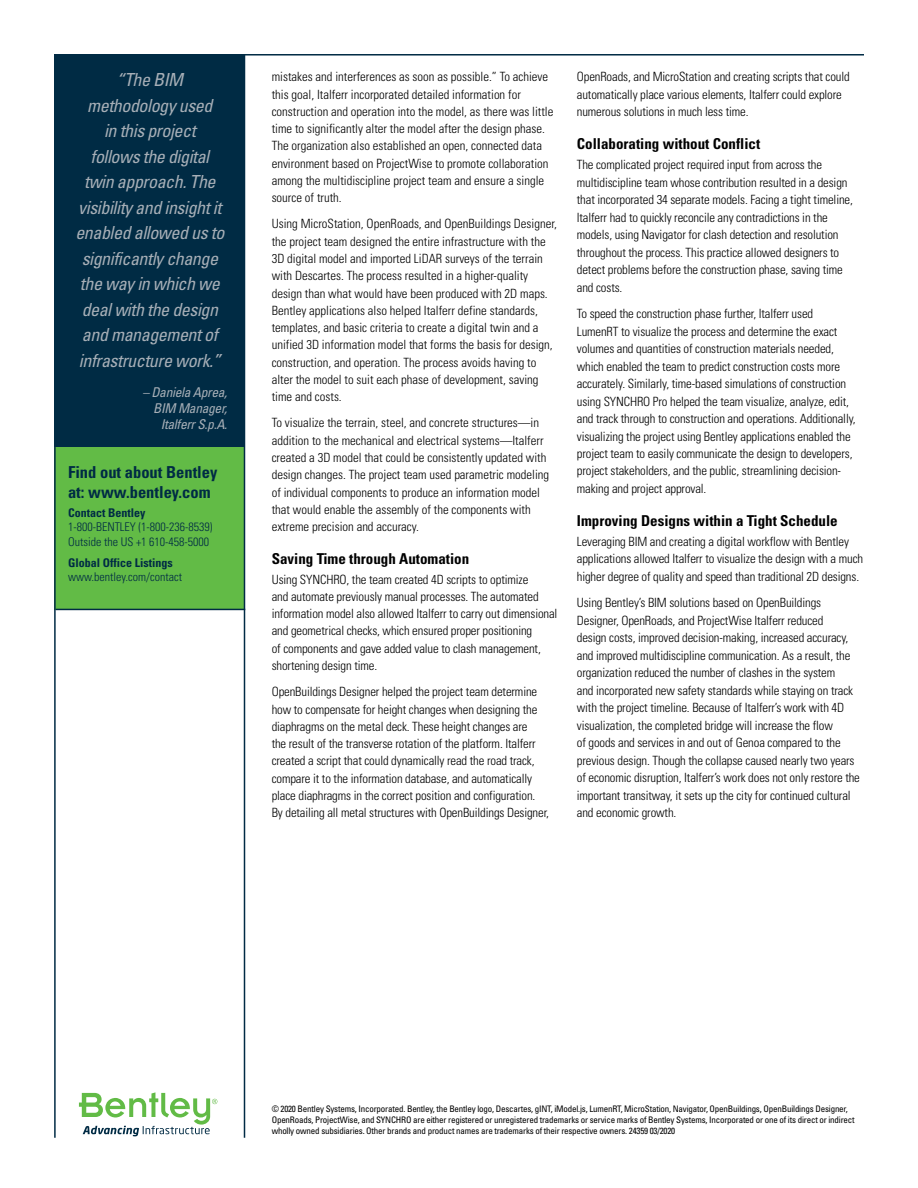
<style>
.page{position:relative;width:918px;height:1188px;background:#fff}
.page>*{position:absolute;margin:0;border:0;box-sizing:border-box;transform-origin:0 0}
.P__Blue_Sidebar_Cal{font:italic condensed 18px/25.5px "Univers";letter-spacing:-.025em;color:#a7afb7;text-align:center}
.S__Sidebar_Header_B{font:700 condensed 16.5px/19.8px "Univers";color:#002b44}
.S__Body_Sub-Heads{font:700 condensed 15px "Univers";color:#000}
.P__Blue_Sidebar_Cal-2{font:italic condensed 13.5px "Univers";letter-spacing:-.025em;color:#a7afb7}
.S__Body_copy{font:300 condensed 12.75px/17.2px "Univers";letter-spacing:-.01em;color:#000}
.S__Sidebar_body_Blu{font:300 condensed 12px/14.4px "Univers";color:#002b44}
.S__Sidebar_sub-head{font:700 condensed 12px "Univers";color:#002b44}
.S__Legal_text{font:condensed 9px/10.8px "Univers";letter-spacing:-.02em;color:#000}
</style>
<div class="page">
<svg style="left:79px;top:1092px;width:138px;height:44px"></svg>
<div style="left:55px;top:361px;width:190px;height:249px;background:#62bb46"></div>
<hr style="left:56px;top:609px;width:189px;height:1px;background:#002b44">
<div style="left:55px;top:54px;width:190px;height:393px;background:#002b44"></div>
<hr style="left:244px;top:54px;width:1px;height:1084px;background:#002b44">
<hr style="left:54px;top:54px;width:2px;height:1084px;background:#002b44">
<hr style="left:56px;top:54px;width:808px;height:2px;background:#002b44">
<p class="P__Blue_Sidebar_Cal" style="left:75px;top:67px;width:150px">“The BIM methodology used<br>in this project<br>follows the digital twin approach. The visibility and insight it enabled allowed us to significantly change the way in which we deal with the design and management of infrastructure work.”</p>
<p class="P__Blue_Sidebar_Cal-2" style="left:142px;top:383px;width:86px">– Daniela Aprea,</p>
<p class="P__Blue_Sidebar_Cal-2" style="left:153px;top:399px;width:76px">BIM Manager,</p>
<p class="P__Blue_Sidebar_Cal-2" style="left:161px;top:416px;width:68px">Italferr S.p.A.</p>
<p class="S__Sidebar_Header_B" style="left:68px;top:462px;width:151px">Find out about Bentley at: www.bentley.com</p>
<p class="S__Sidebar_sub-head" style="left:68px;top:505px;width:79px">Contact Bentley</p>
<p class="S__Sidebar_body_Blu" style="left:68px;top:520px;width:146px">1-800-BENTLEY (1-800-236-8539)<br>Outside the US +1 610-458-5000</p>
<p class="S__Sidebar_sub-head" style="left:68px;top:555px;width:106px">Global Office Listings</p>
<p class="S__Sidebar_body_Blu" style="left:68px;top:570px;width:116px">www.bentley.com/contact</p>
<p class="S__Body_copy" style="left:272px;top:68px;width:283px">mistakes and interferences as soon as possible.” To achieve this goal, Italferr incorporated detailed information for construction and operation into the model, as there was little time to significantly alter the model after the design phase.<br>The organization also established an open, connected data environment based on ProjectWise to promote collaboration among the multidiscipline project team and ensure a single source of truth.</p>
<p class="S__Body_copy" style="left:272px;top:215px;width:287px">Using MicroStation, OpenRoads, and OpenBuildings Designer, the project team designed the entire infrastructure with the 3D digital model and imported LiDAR surveys of the terrain with Descartes. The process resulted in a higher-quality design than what would have been produced with 2D maps.<br>Bentley applications also helped Italferr define standards, templates, and basic criteria to create a digital twin and a unified 3D information model that forms the basis for design, construction, and operation. The process avoids having to alter the model to suit each phase of development, saving time and costs.</p>
<p class="S__Body_copy" style="left:272px;top:414px;width:279px">To visualize the terrain, steel, and concrete structures—in addition to the mechanical and electrical systems—Italferr created a 3D model that could be consistently updated with design changes. The project team used parametric modeling of individual components to produce an information model that would enable the assembly of the components with extreme precision and accuracy.</p>
<p class="S__Body_Sub-Heads" style="left:272px;top:550px;width:199px">Saving Time through Automation</p>
<p class="S__Body_copy" style="left:272px;top:571px;width:287px">Using SYNCHRO, the team created 4D scripts to optimize<br>and automate previously manual processes. The automated information model also allowed Italferr to carry out dimensional and geometrical checks, which ensured proper positioning<br>of components and gave added value to clash management, shortening design time.</p>
<p class="S__Body_copy" style="left:272px;top:683px;width:279px">OpenBuildings Designer helped the project team determine how to compensate for height changes when designing the diaphragms on the metal deck. These height changes are<br>the result of the transverse rotation of the platform. Italferr created a script that could dynamically read the road track, compare it to the information database, and automatically place diaphragms in the correct position and configuration.<br>By detailing all metal structures with OpenBuildings Designer,</p>
<p class="S__Body_copy" style="left:577px;top:68px;width:274px">OpenRoads, and MicroStation and creating scripts that could automatically place various elements, Italferr could explore numerous solutions in much less time.</p>
<p class="S__Body_Sub-Heads" style="left:577px;top:135px;width:185px">Collaborating without Conflict</p>
<p class="S__Body_copy" style="left:577px;top:156px;width:278px">The complicated project required input from across the multidiscipline team whose contribution resulted in a design that incorporated 34 separate models. Facing a tight timeline, Italferr had to quickly reconcile any contradictions in the models, using Navigator for clash detection and resolution throughout the process. This practice allowed designers to detect problems before the construction phase, saving time and costs.</p>
<p class="S__Body_copy" style="left:577px;top:305px;width:280px">To speed the construction phase further, Italferr used LumenRT to visualize the process and determine the exact volumes and quantities of construction materials needed, which enabled the team to predict construction costs more accurately. Similarly, time-based simulations of construction using SYNCHRO Pro helped the team visualize, analyze, edit, and track through to construction and operations. Additionally, visualizing the project using Bentley applications enabled the project team to easily communicate the design to developers, project stakeholders, and the public, streamlining decision&shy;making and project approval.</p>
<p class="S__Body_Sub-Heads" style="left:577px;top:512px;width:262px">Improving Designs within a Tight Schedule</p>
<p class="S__Body_copy" style="left:577px;top:533px;width:288px">Leveraging BIM and creating a digital workflow with Bentley applications allowed Italferr to visualize the design with a much higher degree of quality and speed than traditional 2D designs.</p>
<p class="S__Body_copy" style="left:577px;top:594px;width:285px">Using Bentley’s BIM solutions based on OpenBuildings Designer, OpenRoads, and ProjectWise Italferr reduced<br>design costs, improved decision-making, increased accuracy, and improved multidiscipline communication. As a result, the organization reduced the number of clashes in the system<br>and incorporated new safety standards while staying on track with the project timeline. Because of Italferr’s work with 4D visualization, the completed bridge will increase the flow<br>of goods and services in and out of Genoa compared to the previous design. Though the collapse caused nearly two years of economic disruption, Italferr’s work does not only restore the important transitway, it sets up the city for continued cultural and economic growth.</p>
<p class="S__Legal_text" style="left:272px;top:1104px;width:584px">© 2020 Bentley Systems, Incorporated. Bentley, the Bentley logo, Descartes, gINT, iModel.js, LumenRT, MicroStation, Navigator, OpenBuildings, OpenBuildings Designer,<br>OpenRoads, ProjectWise, and SYNCHRO are either registered or unregistered trademarks or service marks of Bentley Systems, Incorporated or one of its direct or indirect wholly owned subsidiaries. Other brands and product names are trademarks of their respective owners. 24359 03/2020</p>
</div>
